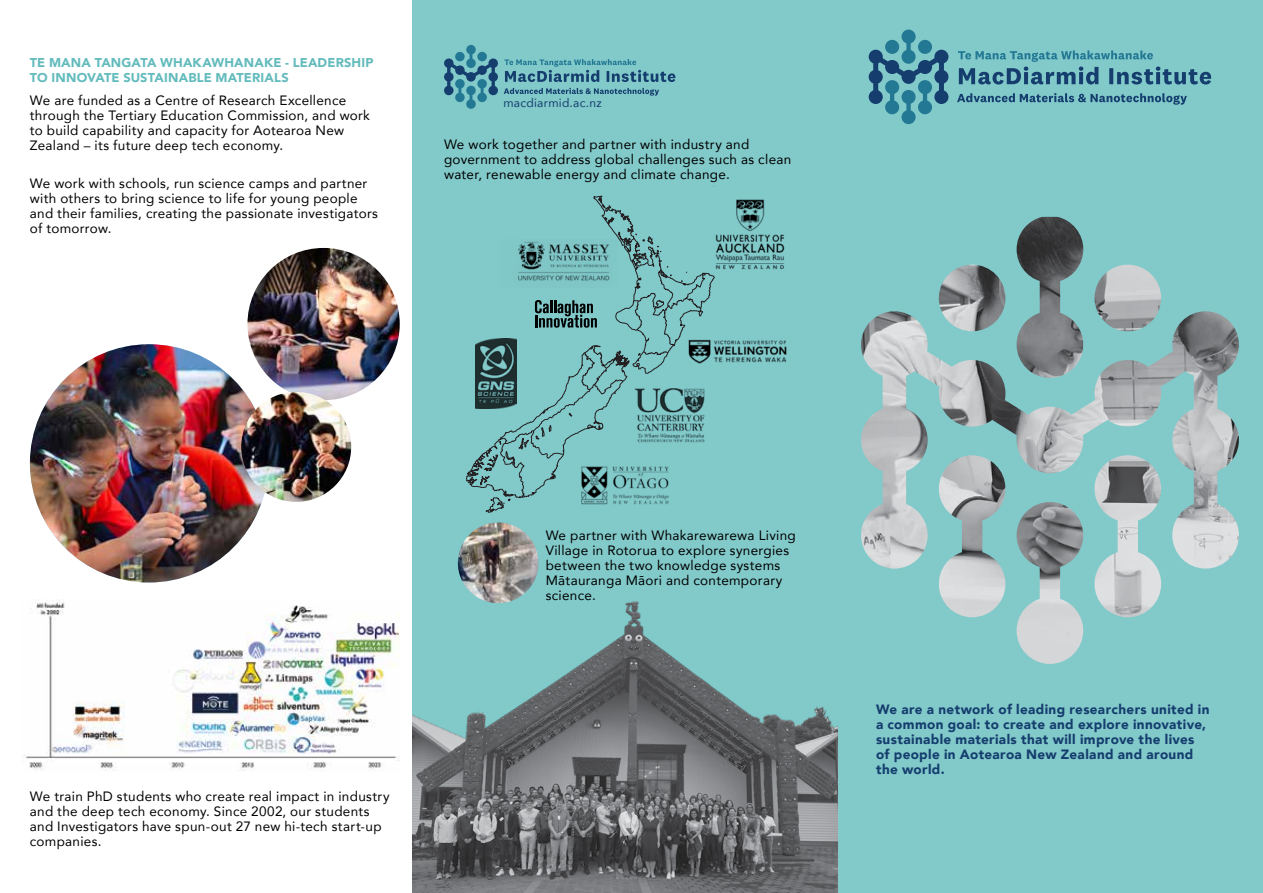
<style>
.page{position:relative;width:1263px;height:893px;background:#fff}
.page>*{position:absolute;margin:0;border:0;box-sizing:border-box;transform-origin:0 0}
.t1{font:13.5px/15px "Avenir";letter-spacing:.02em;color:#000}
.t2{font:900 13.5px/15px "Avenir";letter-spacing:.025em;color:#153e6e}
.t3{font:900 12.75px/15px "Avenir";letter-spacing:.015em;color:#63bbbd}
.t4{font:12px "Avenir";letter-spacing:.025em;color:#153e6e}
</style>
<div class="page">
<div style="left:837px;top:0;width:426px;height:893px;background:#82c9ca"></div>
<div style="left:412px;top:0;width:426px;height:893px;background:#82c9ca"></div>
<img style="left:247px;top:248px;width:153px;height:152px;border-radius:76px">
<img style="left:861px;top:311px;width:378px;height:258px">
<img style="left:939px;top:217px;width:222px;height:447px">
<img style="left:413px;top:585px;width:425px;height:308px">
<img style="left:30px;top:344px;width:238px;height:238px;border-radius:119px">
<img style="left:241px;top:392px;width:110px;height:110px;border-radius:55px">
<img style="left:25px;top:600px;width:375px;height:171px">
<img style="left:715px;top:340px;width:72px;height:23px">
<svg style="left:466px;top:196px;width:249px;height:286px"></svg>
<svg style="left:613px;top:209px;width:14px;height:9px"></svg>
<svg style="left:467px;top:234px;width:239px;height:279px"></svg>
<img style="left:712px;top:196px;width:73px;height:76px">
<img style="left:458px;top:522px;width:80px;height:81px;border-radius:40px">
<svg style="left:958px;top:50px;width:253px;height:35px"></svg>
<svg style="left:957px;top:93px;width:230px;height:12px"></svg>
<svg style="left:869px;top:30px;width:79px;height:94px"></svg>
<svg style="left:504px;top:59px;width:171px;height:23px"></svg>
<svg style="left:504px;top:88px;width:155px;height:8px"></svg>
<svg style="left:444px;top:45px;width:54px;height:64px"></svg>
<p class="t3" style="left:30px;top:55px;width:345px">TE MANA TANGATA WHAKAWHANAKE - LEADERSHIP<br>TO INNOVATE SUSTAINABLE MATERIALS</p>
<p class="t1" style="left:30px;top:93px;width:342px">We are funded as a Centre of Research Excellence through the Tertiary Education Commission, and work to build capability and capacity for Aotearoa New Zealand – its future deep tech economy.</p>
<p class="t1" style="left:30px;top:175px;width:350px">We work with schools, run science camps and partner with others to bring science to life for young people and their families, creating the passionate investigators of tomorrow.</p>
<p class="t4" style="left:503px;top:93px;width:100px">macdiarmid.ac.nz</p>
<p class="t1" style="left:444px;top:137px;width:349px">We work together and partner with industry and government to address global challenges such as clean water, renewable energy and climate change.</p>
<p class="t1" style="left:30px;top:789px;width:361px">We train PhD students who create real impact in industry and the deep tech economy. Since 2002, our students and Investigators have spun-out 27 new hi-tech start-up companies.</p>
<p class="t1" style="left:546px;top:527px;width:252px">We partner with Whakarewarewa Living<br>Village in Rotorua to explore synergies between the two knowledge systems<br>Mātauranga Māori and contemporary science.</p>
<p class="t2" style="left:876px;top:702px;width:335px">We are a network of leading researchers united in a common goal: to create and explore innovative, sustainable materials that will improve the lives of people in Aotearoa New Zealand and around the world.</p>
</div>
